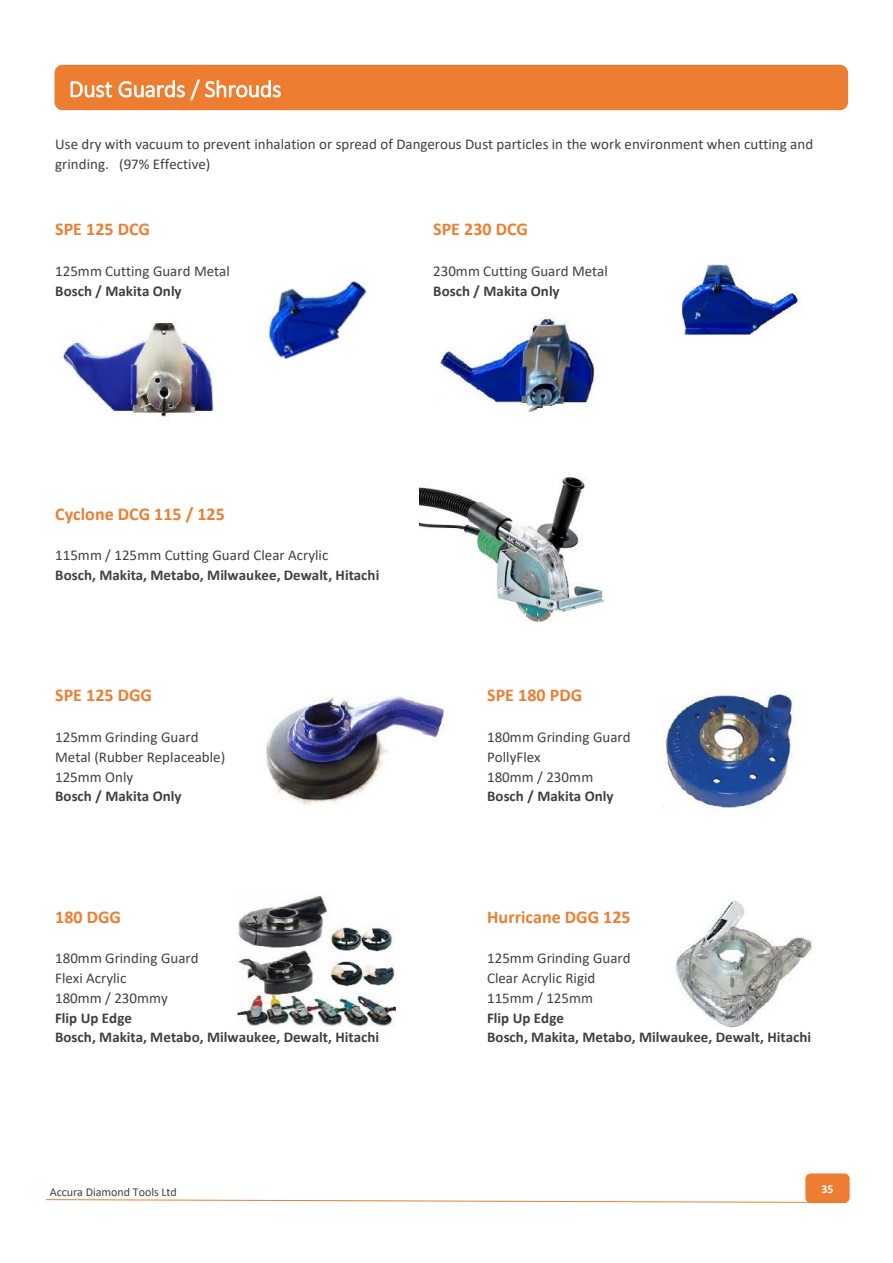
<style>
.page{position:relative;width:893px;height:1263px;background:#fff}
.page>*{position:absolute;margin:0;border:0;box-sizing:border-box;transform-origin:0 0}
.t1{font:300 24px "Calibri";letter-spacing:-.01em;color:#fff}
.t2{font:700 18px "Calibri";color:#ed7d31}
.t3{font:15px/19.6px "Calibri";color:#404040}
.t4{font:700 15px "Calibri";color:#404040}
.t5{font:12px "Calibri";letter-spacing:-.005em;color:#404040}
.t6{font:700 12px "Calibri";color:#fff}
</style>
<div class="page">
<img style="left:236px;top:896px;width:160px;height:131px">
<img style="left:675px;top:900px;width:138px;height:128px">
<img style="left:61px;top:322px;width:153px;height:95px">
<div style="left:55px;top:65px;width:793px;height:45px;background:#ed7d31;border:2px solid #ed7d31;border-radius:7px"></div>
<svg style="left:70px;top:79px;width:211px;height:22px"></svg>
<img style="left:267px;top:281px;width:100px;height:77px">
<img style="left:440px;top:317px;width:157px;height:95px">
<img style="left:680px;top:263px;width:122px;height:73px">
<img style="left:419px;top:477px;width:185px;height:145px">
<img style="left:266px;top:696px;width:181px;height:109px">
<img style="left:663px;top:693px;width:131px;height:116px">
<div style="left:805px;top:1173px;width:45px;height:30px;background:#ed7d31;border:2px solid #ed7d31;border-radius:5px"></div>
<svg style="left:45px;top:1199px;width:799px;height:4px"></svg>
<h1 class="t1" style="left:69px;top:74px;width:214px">Dust Guards / Shrouds</h1>
<p class="t3" style="left:55px;top:134px;width:759px">Use dry with vacuum to prevent inhalation or spread of Dangerous Dust particles in the work environment when cutting and grinding. (97% Effective)</p>
<p class="t2" style="left:55px;top:216px;width:96px">SPE 125 DCG</p>
<p class="t2" style="left:433px;top:216px;width:96px">SPE 230 DCG</p>
<p class="t3" style="left:55px;top:261px;width:176px">125mm Cutting Guard Metal</p>
<p class="t3" style="left:433px;top:261px;width:176px">230mm Cutting Guard Metal</p>
<p class="t4" style="left:55px;top:280px;width:128px">Bosch / Makita Only</p>
<p class="t4" style="left:433px;top:280px;width:128px">Bosch / Makita Only</p>
<p class="t2" style="left:55px;top:501px;width:171px">Cyclone DCG 115 / 125</p>
<p class="t3" style="left:55px;top:545px;width:275px">115mm / 125mm Cutting Guard Clear Acrylic</p>
<p class="t4" style="left:55px;top:565px;width:326px">Bosch, Makita, Metabo, Milwaukee, Dewalt, Hitachi</p>
<p class="t2" style="left:55px;top:683px;width:98px">SPE 125 DGG</p>
<p class="t2" style="left:487px;top:683px;width:96px">SPE 180 PDG</p>
<p class="t3" style="left:55px;top:727px;width:145px">125mm Grinding Guard</p>
<p class="t3" style="left:487px;top:727px;width:145px">180mm Grinding Guard</p>
<p class="t3" style="left:55px;top:747px;width:172px">Metal (Rubber Replaceable)</p>
<p class="t3" style="left:487px;top:747px;width:55px">PollyFlex</p>
<p class="t3" style="left:55px;top:766px;width:80px">125mm Only</p>
<p class="t3" style="left:487px;top:766px;width:108px">180mm / 230mm</p>
<p class="t4" style="left:55px;top:786px;width:128px">Bosch / Makita Only</p>
<p class="t4" style="left:487px;top:786px;width:128px">Bosch / Makita Only</p>
<p class="t2" style="left:55px;top:904px;width:67px">180 DGG</p>
<p class="t2" style="left:487px;top:904px;width:145px">Hurricane DGG 125</p>
<p class="t3" style="left:55px;top:948px;width:145px">180mm Grinding Guard</p>
<p class="t3" style="left:487px;top:948px;width:145px">125mm Grinding Guard</p>
<p class="t3" style="left:55px;top:968px;width:73px">Flexi Acrylic</p>
<p class="t3" style="left:487px;top:968px;width:110px">Clear Acrylic Rigid</p>
<p class="t3" style="left:55px;top:988px;width:114px">180mm / 230mmy</p>
<p class="t3" style="left:487px;top:988px;width:108px">115mm / 125mm</p>
<p class="t4" style="left:55px;top:1007px;width:78px">Flip Up Edge</p>
<p class="t4" style="left:487px;top:1007px;width:78px">Flip Up Edge</p>
<p class="t4" style="left:55px;top:1027px;width:326px">Bosch, Makita, Metabo, Milwaukee, Dewalt, Hitachi</p>
<p class="t4" style="left:487px;top:1027px;width:326px">Bosch, Makita, Metabo, Milwaukee, Dewalt, Hitachi</p>
<p class="t5" style="left:50px;top:1183px;width:129px">Accura Diamond Tools Ltd</p>
<p class="t6" style="left:821px;top:1180px;width:14px">35</p>
</div>
